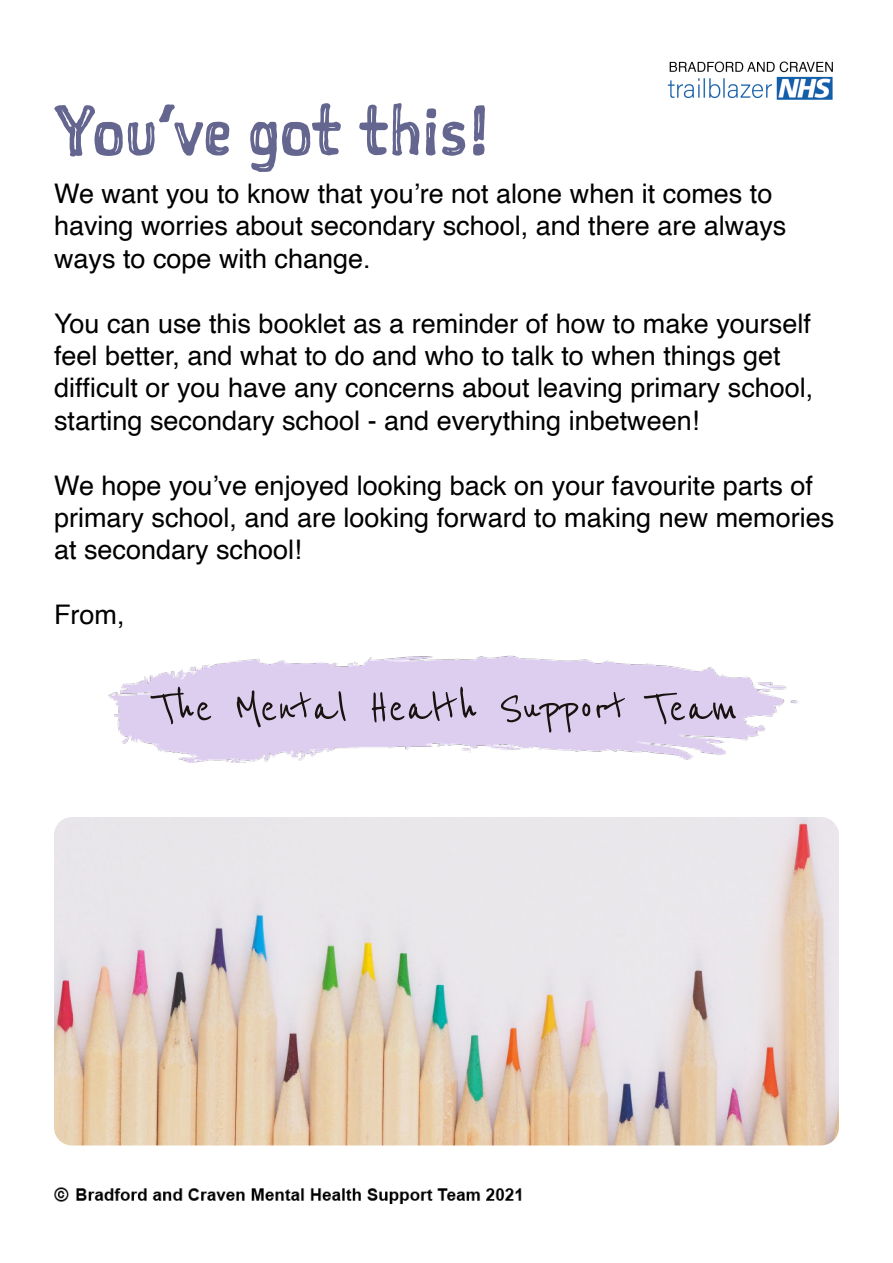
<style>
.page{position:relative;width:893px;height:1263px;background:#fff}
.page>*{position:absolute;margin:0;border:0;box-sizing:border-box;transform-origin:0 0}
.t1{font:67.5px "Sketchnote Square";color:#646690}
.t2{font:51px "Reenie Beanie";color:#181210}
.t3{font:27px/32.4px "Helvetica";color:#000}
</style>
<div class="page">
<img style="left:667px;top:61px;width:166px;height:39px">
<img style="left:54px;top:1187px;width:468px;height:17px">
<img style="left:108px;top:655px;width:691px;height:107px">
<img style="left:54px;top:817px;width:785px;height:328px">
<p class="t1" style="left:54px;top:85px;width:438px">You’ve got this!</p>
<p class="t3" style="left:54px;top:178px;width:734px">We want you to know that you’re not alone when it comes to having worries about secondary school, and there are always ways to cope with change.</p>
<p class="t3" style="left:54px;top:308px;width:761px">You can use this booklet as a reminder of how to make yourself feel better, and what to do and who to talk to when things get difficult or you have any concerns about leaving primary school, starting secondary school - and everything inbetween!</p>
<p class="t3" style="left:54px;top:470px;width:782px">We hope you’ve enjoyed looking back on your favourite parts of primary school, and are looking forward to making new memories at secondary school!</p>
<p class="t3" style="left:54px;top:599px;width:72px">From,</p>
<p class="t2" style="left:154px;top:679px;width:586px">The Mental Health Support Team</p>
</div>
